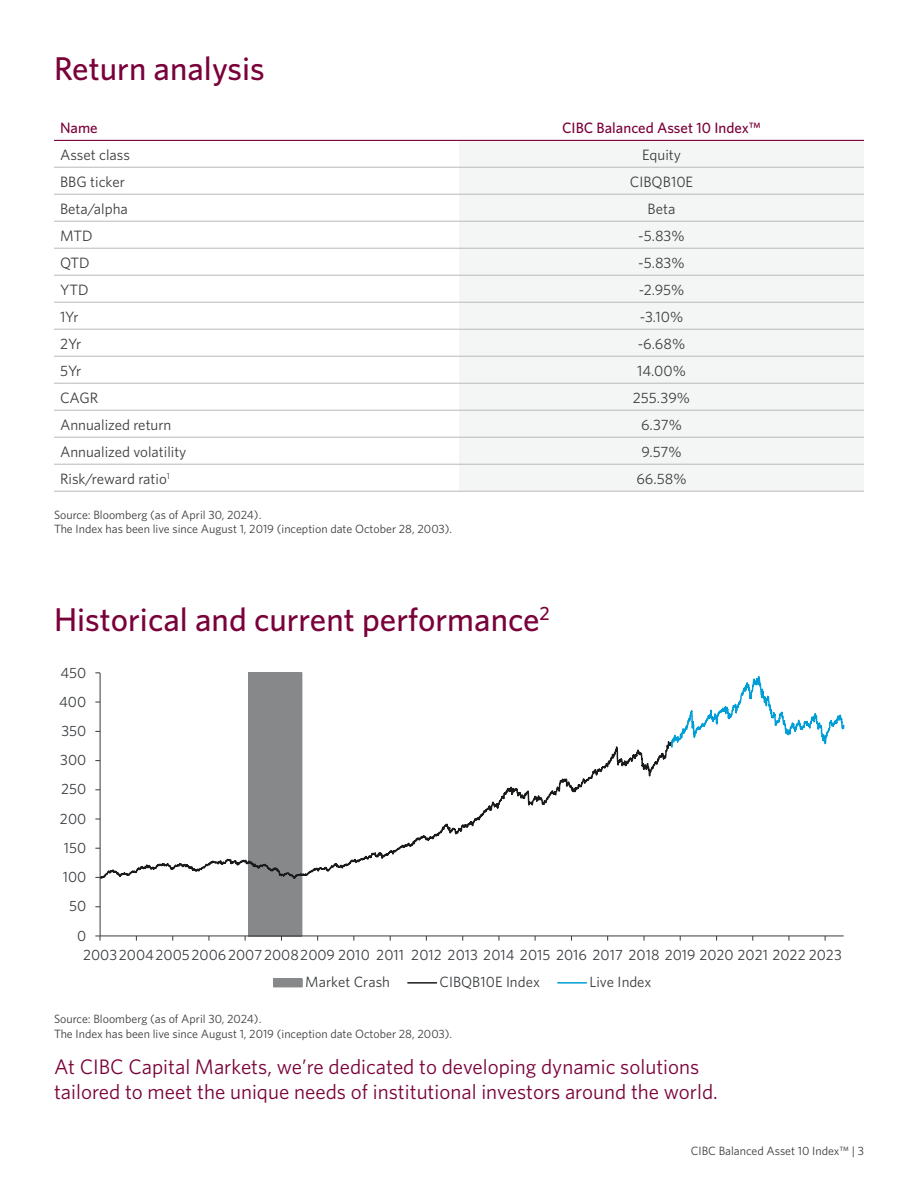
<style>
.page{position:relative;width:918px;height:1188px;background:#fff}
.page>*{position:absolute;margin:0;border:0;box-sizing:border-box;transform-origin:0 0}
.Heading_H2{font:500 33px "Whitney";color:#7a0139}
.Outro{font:21px/25.2px "Whitney";color:#7a0139}
.Table_Text___Text_Box_Text{font:15px "Whitney";color:#3c3c3d}
.Table_Text__Centred{font:15px "Whitney";color:#3c3c3d}
.Table_Column_Heading__centred{font:500 15px "Whitney";color:#7a0139}
.Table_Column_Heading___Text_Box_Heading{font:500 15px "Whitney";color:#7a0139}
.t1{font:14.85px/27.6px "Whitney";letter-spacing:.005em;color:#383b3e}
.Footnote{font:12px/14.4px "Whitney";color:#3c3c3d}
</style>
<div class="page">
<div style="left:459px;top:141px;width:405px;height:350px;background:#f3f6f4"></div>
<hr style="left:54px;top:167px;width:405px;height:1px;background:#b9baba">
<hr style="left:459px;top:167px;width:405px;height:1px;background:#b9baba">
<hr style="left:54px;top:194px;width:405px;height:1px;background:#b9baba">
<hr style="left:459px;top:194px;width:405px;height:1px;background:#b9baba">
<hr style="left:54px;top:221px;width:405px;height:1px;background:#b9baba">
<hr style="left:459px;top:221px;width:405px;height:1px;background:#b9baba">
<hr style="left:54px;top:248px;width:405px;height:1px;background:#b9baba">
<hr style="left:459px;top:248px;width:405px;height:1px;background:#b9baba">
<hr style="left:54px;top:275px;width:405px;height:1px;background:#b9baba">
<hr style="left:459px;top:275px;width:405px;height:1px;background:#b9baba">
<hr style="left:54px;top:302px;width:405px;height:1px;background:#b9baba">
<hr style="left:459px;top:302px;width:405px;height:1px;background:#b9baba">
<hr style="left:54px;top:329px;width:405px;height:1px;background:#b9baba">
<hr style="left:459px;top:329px;width:405px;height:1px;background:#b9baba">
<hr style="left:54px;top:356px;width:405px;height:1px;background:#b9baba">
<hr style="left:459px;top:356px;width:405px;height:1px;background:#b9baba">
<hr style="left:54px;top:383px;width:405px;height:1px;background:#b9baba">
<hr style="left:459px;top:383px;width:405px;height:1px;background:#b9baba">
<hr style="left:54px;top:410px;width:405px;height:1px;background:#b9baba">
<hr style="left:459px;top:410px;width:405px;height:1px;background:#b9baba">
<hr style="left:54px;top:437px;width:405px;height:1px;background:#b9baba">
<hr style="left:459px;top:437px;width:405px;height:1px;background:#b9baba">
<hr style="left:54px;top:464px;width:405px;height:1px;background:#b9baba">
<hr style="left:459px;top:464px;width:405px;height:1px;background:#b9baba">
<hr style="left:459px;top:491px;width:405px;height:1px;background:#b9baba">
<hr style="left:54px;top:491px;width:405px;height:1px;background:#b9baba">
<hr style="left:54px;top:140px;width:405px;height:1px;background:#7a0139">
<hr style="left:459px;top:140px;width:405px;height:1px;background:#7a0139">
<hr style="left:100px;top:673px;width:1px;height:263px;background:#383b3e">
<hr style="left:100px;top:936px;width:744px;height:1px;background:#383b3e">
<svg style="left:95px;top:936px;width:6px;height:5px"></svg>
<svg style="left:245px;top:899px;width:58px;height:42px"></svg>
<svg style="left:100px;top:673px;width:571px;height:226px"></svg>
<svg style="left:671px;top:676px;width:174px;height:72px"></svg>
<div style="left:274px;top:979px;width:28px;height:8px;background:#86888a"></div>
<div style="left:273px;top:978px;width:30px;height:9px;border:1px solid #86888a"></div>
<hr style="left:408px;top:982px;width:29px;height:2px;background:#181a1c">
<hr style="left:558px;top:982px;width:28px;height:2px;background:#009ed6">
<h2 class="Heading_H2" style="left:54px;top:47px;width:212px">Return analysis</h2>
<p class="Table_Column_Heading___Text_Box_Heading" style="left:60px;top:118px;width:39px">Name</p>
<p class="Table_Column_Heading__centred" style="left:562px;top:118px;width:200px">CIBC Balanced Asset 10 Index™</p>
<p class="Table_Text___Text_Box_Text" style="left:60px;top:145px;width:72px">Asset class</p>
<p class="Table_Text__Centred" style="left:642px;top:145px;width:40px">Equity</p>
<p class="Table_Text___Text_Box_Text" style="left:60px;top:172px;width:66px">BBG ticker</p>
<p class="Table_Text__Centred" style="left:630px;top:172px;width:65px">CIBQB10E</p>
<p class="Table_Text___Text_Box_Text" style="left:60px;top:199px;width:69px">Beta/alpha</p>
<p class="Table_Text__Centred" style="left:648px;top:199px;width:29px">Beta</p>
<p class="Table_Text___Text_Box_Text" style="left:60px;top:226px;width:34px">MTD</p>
<p class="Table_Text__Centred" style="left:638px;top:226px;width:48px">-5.83%</p>
<p class="Table_Text___Text_Box_Text" style="left:60px;top:253px;width:31px">QTD</p>
<p class="Table_Text__Centred" style="left:638px;top:253px;width:48px">-5.83%</p>
<p class="Table_Text___Text_Box_Text" style="left:60px;top:280px;width:30px">YTD</p>
<p class="Table_Text__Centred" style="left:639px;top:280px;width:47px">-2.95%</p>
<p class="Table_Text___Text_Box_Text" style="left:60px;top:307px;width:20px">1Yr</p>
<p class="Table_Text__Centred" style="left:640px;top:307px;width:45px">-3.10%</p>
<p class="Table_Text___Text_Box_Text" style="left:60px;top:334px;width:23px">2Yr</p>
<p class="Table_Text__Centred" style="left:638px;top:334px;width:49px">-6.68%</p>
<p class="Table_Text___Text_Box_Text" style="left:60px;top:361px;width:23px">5Yr</p>
<p class="Table_Text__Centred" style="left:637px;top:361px;width:50px">14.00%</p>
<p class="Table_Text___Text_Box_Text" style="left:60px;top:388px;width:40px">CAGR</p>
<p class="Table_Text__Centred" style="left:633px;top:388px;width:59px">255.39%</p>
<p class="Table_Text___Text_Box_Text" style="left:60px;top:415px;width:113px">Annualized return</p>
<p class="Table_Text__Centred" style="left:641px;top:415px;width:42px">6.37%</p>
<p class="Table_Text___Text_Box_Text" style="left:60px;top:442px;width:128px">Annualized volatility</p>
<p class="Table_Text__Centred" style="left:641px;top:442px;width:42px">9.57%</p>
<p class="Table_Text___Text_Box_Text" style="left:60px;top:469px;width:112px">Risk/reward ratio<sup>1</sup></p>
<p class="Table_Text__Centred" style="left:636px;top:469px;width:52px">66.58%</p>
<p class="Footnote" style="left:54px;top:507px;width:400px">Source: Bloomberg (as of April 30, 2024).<br>The Index has been live since August 1, 2019 (inception date October 28, 2003).</p>
<h2 class="Heading_H2" style="left:54px;top:597px;width:497px">Historical and current performance<sup>2</sup></h2>
<p class="t1" style="left:60px;top:658px;width:27px">450</p>
<p class="t1" style="left:59px;top:687px;width:29px">400</p>
<p class="t1" style="left:61px;top:717px;width:26px">350</p>
<p class="t1" style="left:60px;top:746px;width:28px">300</p>
<p class="t1" style="left:61px;top:775px;width:27px">250</p>
<p class="t1" style="left:60px;top:804px;width:28px">200</p>
<p class="t1" style="left:64px;top:834px;width:24px">150</p>
<p class="t1" style="left:63px;top:863px;width:25px">100</p>
<p class="t1" style="left:69px;top:892px;width:19px">50</p>
<p class="t1" style="left:77px;top:921px;width:11px">0</p>
<p class="t1" style="left:305px;top:940px;width:538px;text-indent:-222px">2003200420052006200720082009 2010 2011 2012 2013 2014 2015 2016 2017 2018 2019 2020 2021 2022 2023<br>Market Crash</p>
<p class="t1" style="left:440px;top:968px;width:102px">CIBQB10E Index</p>
<p class="t1" style="left:589px;top:968px;width:64px">Live Index</p>
<p class="Footnote" style="left:54px;top:1011px;width:400px">Source: Bloomberg (as of April 30, 2024).<br>The Index has been live since August 1, 2019 (inception date October 28, 2003).</p>
<p class="Outro" style="left:54px;top:1054px;width:665px">At CIBC Capital Markets, we’re dedicated to developing dynamic solutions tailored to meet the unique needs of institutional investors around the world.</p>
<p class="Footnote" style="left:691px;top:1144px;width:175px">CIBC Balanced Asset 10 Index™ | 3</p>
</div>
